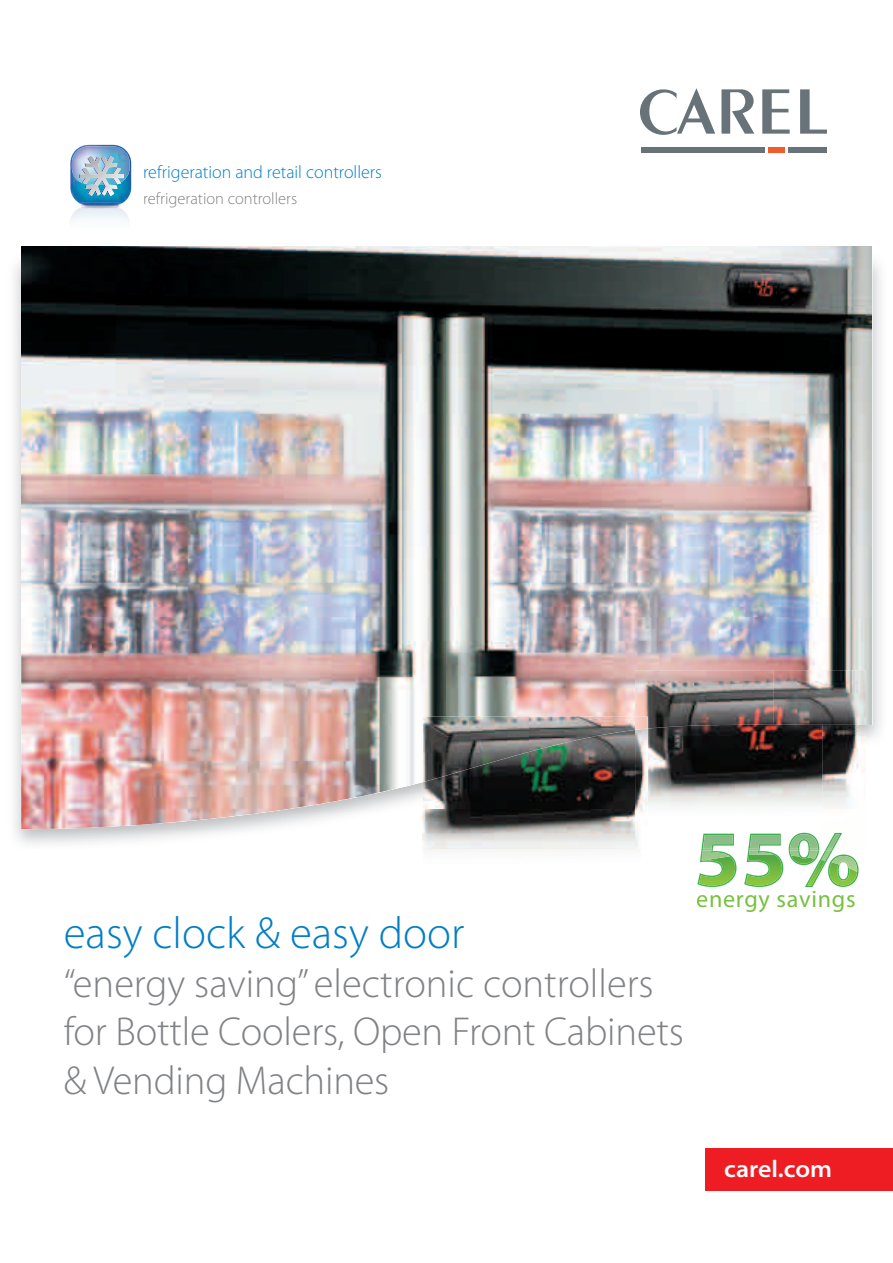
<style>
.page{position:relative;width:893px;height:1263px;background:#fff}
.page>*{position:absolute;margin:0;border:0;box-sizing:border-box;transform-origin:0 0}
.t1{font:300 45px "Myriad Pro";color:#007ec5}
.t2{font:300 40.5px/48.6px "Myriad Pro";letter-spacing:-.005em;color:#808285}
.t3{font:24.15px "Myriad Pro";letter-spacing:.03em;color:#79c142}
.t4{font:600 semi-expanded 24px "Myriad Pro";color:#fff}
.t5{font:300 18px "Myriad Pro";color:#007ec5}
.t6{font:300 16.5px "Myriad Pro";color:#808285}
</style>
<div class="page">
<div style="left:706px;top:1148px;width:187px;height:43px;background:#ee1d23"></div>
<svg style="left:721px;top:89px;width:33px;height:45px"></svg>
<svg style="left:762px;top:89px;width:28px;height:45px"></svg>
<svg style="left:800px;top:89px;width:27px;height:45px"></svg>
<svg style="left:640px;top:88px;width:75px;height:47px"></svg>
<div style="left:641px;top:147px;width:124px;height:6px;background:#687379"></div>
<div style="left:768px;top:147px;width:17px;height:6px;background:#f15b2e"></div>
<div style="left:788px;top:147px;width:39px;height:6px;background:#687379"></div>
<img style="left:69px;top:208px;width:61px;height:39px">
<img style="left:113px;top:204px;width:8px;height:2px">
<img style="left:81px;top:206px;width:40px;height:3px">
<img style="left:70px;top:145px;width:61px;height:59px">
<img style="left:81px;top:203px;width:32px;height:3px">
<img style="left:72px;top:146px;width:58px;height:38px">
<svg style="left:79px;top:156px;width:44px;height:40px"></svg>
<img style="left:80px;top:156px;width:44px;height:28px">
<img style="left:53px;top:618px;width:819px;height:211px">
<img style="left:872px;top:247px;width:1px;height:478px">
<img style="left:21px;top:247px;width:851px;height:371px">
<img style="left:21px;top:617px;width:32px;height:212px">
<img style="left:446px;top:617px;width:213px;height:99px">
<img style="left:659px;top:617px;width:213px;height:53px">
<img style="left:866px;top:670px;width:6px;height:55px">
<img style="left:648px;top:725px;width:218px;height:125px">
<img style="left:648px;top:728px;width:120px;height:1px">
<img style="left:635px;top:670px;width:139px;height:58px">
<img style="left:773px;top:670px;width:93px;height:55px">
<img style="left:423px;top:782px;width:106px;height:27px">
<img style="left:529px;top:749px;width:106px;height:60px">
<img style="left:423px;top:809px;width:212px;height:40px">
<img style="left:529px;top:749px;width:53px;height:33px">
<img style="left:423px;top:716px;width:106px;height:66px">
<img style="left:529px;top:716px;width:106px;height:33px">
<svg style="left:529px;top:749px;width:10px;height:3px"></svg>
<img style="left:635px;top:716px;width:13px;height:133px">
<svg style="left:635px;top:728px;width:13px;height:2px"></svg>
<img style="left:702px;top:834px;width:32px;height:15px">
<img style="left:789px;top:833px;width:30px;height:6px">
<img style="left:826px;top:833px;width:16px;height:6px">
<img style="left:748px;top:834px;width:33px;height:1px">
<img style="left:703px;top:835px;width:29px;height:14px">
<svg style="left:697px;top:849px;width:39px;height:38px"></svg>
<svg style="left:744px;top:835px;width:39px;height:52px"></svg>
<img style="left:750px;top:835px;width:29px;height:14px">
<img style="left:828px;top:834px;width:12px;height:5px">
<svg style="left:789px;top:839px;width:70px;height:48px"></svg>
<img style="left:790px;top:834px;width:28px;height:15px">
<p class="t5" style="left:143px;top:161px;width:240px">refrigeration and retail controllers</p>
<p class="t6" style="left:143px;top:189px;width:156px">refrigeration controllers</p>
<p class="t1" style="left:64px;top:906px;width:402px">easy clock &amp; easy door</p>
<p class="t2" style="left:64px;top:958px;width:622px">“energy saving” electronic controllers for Bottle Coolers, Open Front Cabinets &amp; Vending Machines</p>
<p class="t3" style="left:696px;top:884px;width:161px">energy savings</p>
<p class="t4" style="left:724px;top:1155px;width:109px">carel.com</p>
</div>
